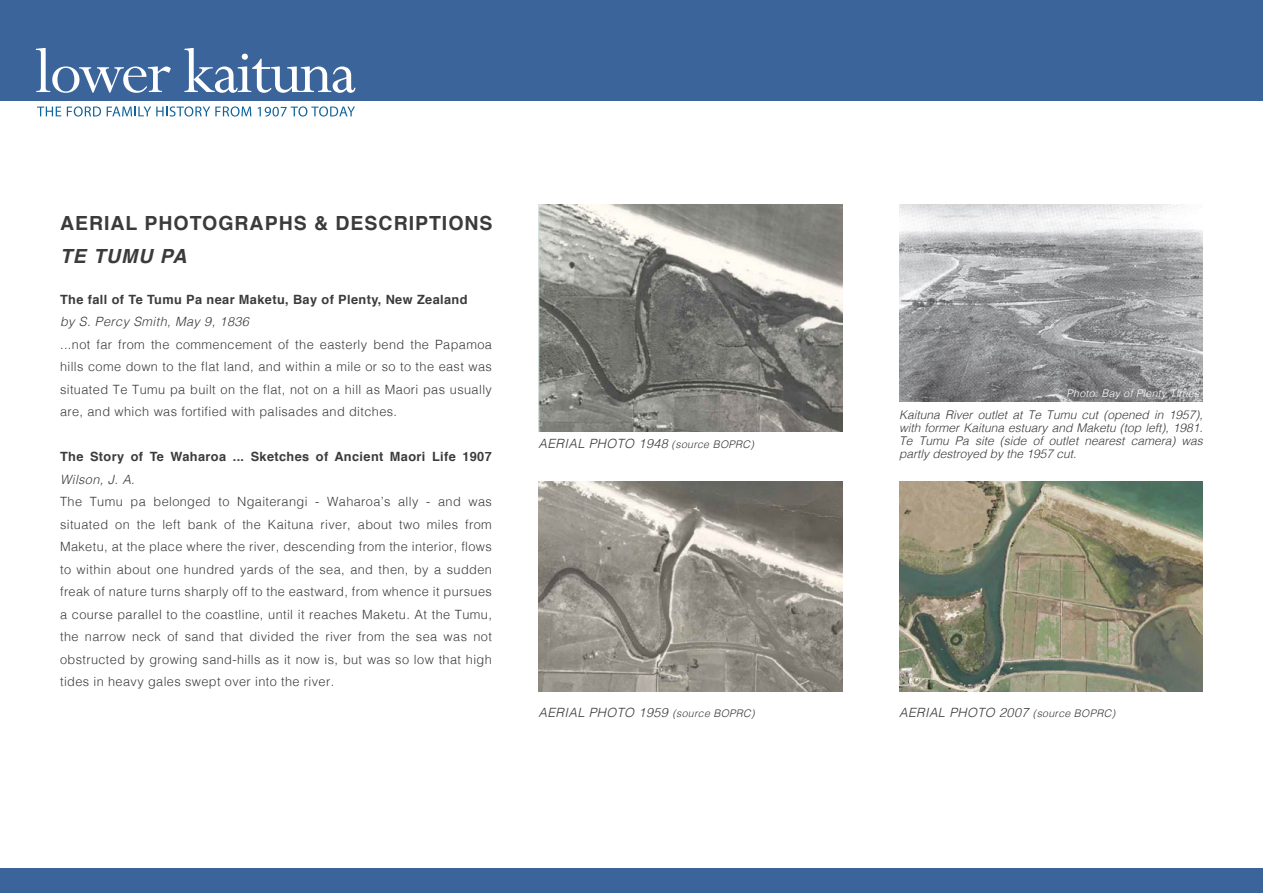
<style>
.page{position:relative;width:1263px;height:893px;background:#fff}
.page>*{position:absolute;margin:0;border:0;box-sizing:border-box;transform-origin:0 0}
.t1{font:700 19.5px "Helvetica";letter-spacing:.05em;color:#3b3b3b}
.t2{font:italic 700 19.5px "Helvetica";letter-spacing:.05em;color:#3b3b3b}
.t3{font:300 12.75px/22.5px "Helvetica";letter-spacing:.03em;color:#3b3b3b;text-align:justify}
.t4{font:italic 300 12.75px "Helvetica";letter-spacing:.03em;color:#3b3b3b}
.t5{font:700 12.75px "Helvetica";letter-spacing:.03em;color:#3b3b3b}
.t6{font:italic 300 12px/12.8px "Helvetica";color:#3b3b3b;text-align:justify}
.t7{font:italic 300 10.5px "Helvetica";letter-spacing:.03em;color:#fff}
.s1{font-size:10.5px}
</style>
<div class="page">
<div style="left:0;top:0;width:1263px;height:100px;background:#3b649a"></div>
<div style="left:0;top:868px;width:1263px;height:25px;background:#3b649a"></div>
<svg style="left:36px;top:48px;width:135px;height:45px"></svg>
<svg style="left:184px;top:48px;width:171px;height:45px"></svg>
<svg style="left:37px;top:107px;width:24px;height:9px"></svg>
<svg style="left:67px;top:106px;width:34px;height:11px"></svg>
<svg style="left:107px;top:106px;width:144px;height:11px"></svg>
<svg style="left:258px;top:106px;width:97px;height:11px"></svg>
<img style="left:539px;top:204px;width:303px;height:227px">
<img style="left:899px;top:204px;width:304px;height:197px">
<img style="left:539px;top:481px;width:303px;height:210px">
<img style="left:899px;top:481px;width:304px;height:210px">
<h1 class="t1" style="left:60px;top:207px;width:434px">AERIAL PHOTOGRAPHS &amp; DESCRIPTIONS</h1>
<h1 class="t2" style="left:60px;top:240px;width:128px">TE TUMU PA</h1>
<p class="t5" style="left:60px;top:289px;width:409px">The fall of Te Tumu Pa near Maketu, Bay of Plenty, New Zealand</p>
<p class="t4" style="left:60px;top:311px;width:190px">by S. Percy Smith, May 9, 1836</p>
<p class="t3" style="left:60px;top:332px;width:433px">...not far from the commencement of the easterly bend the Papamoa hills come down to the flat land, and within a mile or so to the east was situated Te Tumu pa built on the flat, not on a hill as Maori pas usually are, and which was fortified with palisades and ditches.</p>
<p class="t5" style="left:60px;top:446px;width:433px">The Story of Te Waharoa ... Sketches of Ancient Maori Life 1907</p>
<p class="t4" style="left:60px;top:468px;width:76px">Wilson, J. A.</p>
<p class="t3" style="left:60px;top:489px;width:433px">The Tumu pa belonged to Ngaiterangi - Waharoa’s ally - and was situated on the left bank of the Kaituna river, about two miles from Maketu, at the place where the river, descending from the interior, flows to within about one hundred yards of the sea, and then, by a sudden freak of nature turns sharply off to the eastward, from whence it pursues a course parallel to the coastline, until it reaches Maketu. At the Tumu, the narrow neck of sand that divided the river from the sea was not obstructed by growing sand-hills as it now is, but was so low that high tides in heavy gales swept over into the river.</p>
<p class="t4" style="left:539px;top:433px;width:217px">AERIAL PHOTO 1948 <span class="s1">(source BOPRC)</span></p>
<p class="t7" style="left:1066px;top:385px;width:134px">Photo: Bay of Plenty Times</p>
<p class="t6" style="left:899px;top:408px;width:305px">Kaituna River outlet at Te Tumu cut (opened in 1957), with former Kaituna estuary and Maketu (top left), 1981.<br>Te Tumu Pa site (side of outlet nearest camera) was partly destroyed by the 1957 cut.</p>
<p class="t4" style="left:539px;top:701px;width:218px">AERIAL PHOTO 1959 <span class="s1">(source BOPRC)</span></p>
<p class="t4" style="left:899px;top:701px;width:218px">AERIAL PHOTO 2007 <span class="s1">(source BOPRC)</span></p>
</div>
